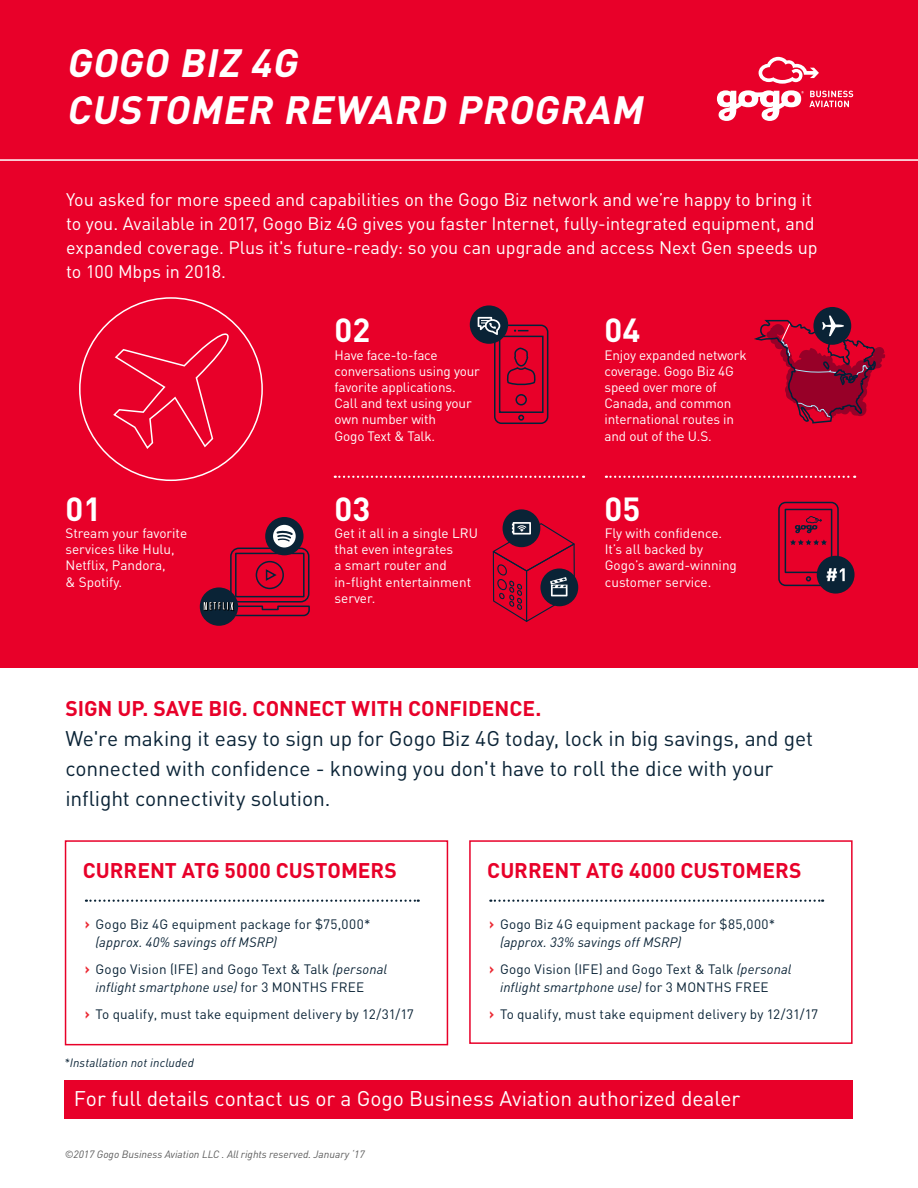
<style>
.page{position:relative;width:918px;height:1188px;background:#fff}
.page>*{position:absolute;margin:0;border:0;box-sizing:border-box;transform-origin:0 0}
.t1{font:italic 700 39px "DIN Pro";color:#fff}
.t2{font:700 33px "DIN Pro";color:#fff}
.Text_Reg{font:21px "DIN Pro";letter-spacing:-.005em;color:#0a2336}
.Text_Reg-2{font:700 21px "DIN Pro";color:#e80029}
.Text_Reg-3{font:21px "DIN Pro";letter-spacing:-.005em;color:#fff}
.Text_Reg-4{font:18px/24px "DIN Pro";letter-spacing:-.005em;color:#fff}
.t3{font:13.5px/16.2px "DIN Pro";letter-spacing:-.01em;color:#fff}
.Page_Text_Normal{font:13.5px/18px "DIN Pro";letter-spacing:.01em;color:#0a2336}
.Page_Text_Normal-2{font:italic 12px "DIN Pro";letter-spacing:.015em;color:#0a2336}
.t4{font:italic 10.5px "DIN Pro";color:#5a5a5a}
.s1{font-weight:700;font-size:15px;color:#eb2933}
.s2{font-style:italic}
</style>
<div class="page">
<div style="left:0;top:0;width:918px;height:668px;background:#e80029"></div>
<div style="left:494px;top:325px;width:54px;height:99px;border:2px solid #00243b;border-radius:7px"></div>
<svg style="left:518px;top:415px;width:6px;height:6px"></svg>
<div style="left:499px;top:336px;width:45px;height:77px;border:2px solid #00243b"></div>
<svg style="left:514px;top:330px;width:14px;height:2px"></svg>
<div style="left:515px;top:394px;width:12px;height:11px;border:2px solid #00243b;border-radius:50%"></div>
<svg style="left:506px;top:347px;width:30px;height:39px"></svg>
<svg style="left:335px;top:476px;width:249px;height:2px"></svg>
<svg style="left:86px;top:900px;width:333px;height:2px"></svg>
<svg style="left:490px;top:900px;width:333px;height:2px"></svg>
<svg style="left:606px;top:476px;width:249px;height:2px"></svg>
<div style="left:503px;top:509px;width:37px;height:38px;background:#0a2336;border-radius:50%"></div>
<div style="left:540px;top:569px;width:38px;height:37px;background:#0a2336;border-radius:50%"></div>
<svg style="left:492px;top:522px;width:84px;height:100px"></svg>
<div style="left:230px;top:548px;width:79px;height:55px;border:2px solid #00243b;border-radius:8px"></div>
<div style="left:235px;top:553px;width:70px;height:44px;border:2px solid #00243b"></div>
<div style="left:256px;top:561px;width:28px;height:28px;border:2px solid #00243b;border-radius:50%"></div>
<svg style="left:265px;top:569px;width:12px;height:12px"></svg>
<div style="left:778px;top:502px;width:61px;height:84px;border:2px solid #00243b;border-radius:7px"></div>
<svg style="left:806px;top:576px;width:5px;height:5px"></svg>
<div style="left:785px;top:509px;width:47px;height:64px;border:2px solid #00243b"></div>
<svg style="left:790px;top:539px;width:37px;height:6px"></svg>
<svg style="left:795px;top:516px;width:27px;height:17px"></svg>
<div style="left:817px;top:556px;width:38px;height:38px;background:#0a2336;border-radius:50%"></div>
<svg style="left:827px;top:568px;width:18px;height:13px"></svg>
<div style="left:65px;top:840px;width:383px;height:205px;border:2px solid #e80029"></div>
<div style="left:469px;top:840px;width:384px;height:204px;border:2px solid #e80029"></div>
<svg style="left:717px;top:57px;width:136px;height:64px"></svg>
<hr style="left:0;top:159px;width:918px;height:2px;background:#fff">
<div style="left:65px;top:1080px;width:788px;height:39px;background:#e80029"></div>
<div style="left:265px;top:517px;width:39px;height:38px;background:#0a2336;border-radius:50%"></div>
<svg style="left:273px;top:525px;width:23px;height:23px"></svg>
<div style="left:200px;top:587px;width:38px;height:39px;background:#0a2336;border-radius:50%"></div>
<svg style="left:203px;top:602px;width:107px;height:15px"></svg>
<div style="left:470px;top:305px;width:38px;height:39px;background:#0a2336;border-radius:50%"></div>
<svg style="left:478px;top:317px;width:22px;height:18px"></svg>
<div style="left:813px;top:307px;width:38px;height:38px;background:#0a2336;border-radius:50%"></div>
<svg style="left:756px;top:316px;width:129px;height:108px"></svg>
<svg style="left:113px;top:333px;width:116px;height:116px"></svg>
<p class="t1" style="left:66px;top:30px;width:242px">GOGO BIZ 4G</p>
<p class="t1" style="left:66px;top:77px;width:588px">CUSTOMER REWARD PROGRAM</p>
<p class="Text_Reg-4" style="left:66px;top:186px;width:753px">You asked for more speed and capabilities on the Gogo Biz network and we’re happy to bring it to you. Available in 2017, Gogo Biz 4G gives you faster Internet, fully-integrated equipment, and expanded coverage. Plus it's future-ready: so you can upgrade and access Next Gen speeds up to 100 Mbps in 2018.</p>
<p class="t2" style="left:65px;top:481px;width:37px">01</p>
<p class="t3" style="left:65px;top:524px;width:123px">Stream your favorite services like Hulu,<br>Netflix, Pandora,<br>&amp; Spotify.</p>
<p class="t2" style="left:334px;top:303px;width:37px">02</p>
<p class="t3" style="left:334px;top:345px;width:147px">Have face-to-face conversations using your favorite applications.<br>Call and text using your own number with<br>Gogo Text &amp; Talk.</p>
<p class="t2" style="left:334px;top:481px;width:37px">03</p>
<p class="t3" style="left:334px;top:524px;width:145px">Get it all in a single LRU that even integrates<br>a smart router and in-flight entertainment server.</p>
<p class="t2" style="left:604px;top:303px;width:37px">04</p>
<p class="t3" style="left:604px;top:345px;width:144px">Enjoy expanded network coverage. Gogo Biz 4G</p>
<p class="t3" style="left:604px;top:378px;width:114px">speed over more of</p>
<p class="t3" style="left:604px;top:394px;width:128px">Canada, and common</p>
<p class="t3" style="left:604px;top:410px;width:131px">international routes in and out of the U.S.</p>
<p class="t2" style="left:604px;top:481px;width:37px">05</p>
<p class="t3" style="left:605px;top:524px;width:134px">Fly with confidence.<br>It’s all backed by<br>Gogo’s award-winning customer service.</p>
<p class="Text_Reg-2" style="left:65px;top:691px;width:477px">SIGN UP. SAVE BIG. CONNECT WITH CONFIDENCE.</p>
<p class="Text_Reg" style="left:65px;top:722px;width:749px">We're making it easy to sign up for Gogo Biz 4G today, lock in big savings, and get</p>
<p class="Text_Reg" style="left:65px;top:752px;width:710px">connected with confidence - knowing you don't have to roll the dice with your</p>
<p class="Text_Reg" style="left:65px;top:782px;width:267px">inflight connectivity solution.</p>
<p class="Text_Reg-2" style="left:83px;top:853px;width:316px">CURRENT ATG 5000 CUSTOMERS</p>
<p class="Text_Reg-2" style="left:487px;top:853px;width:316px">CURRENT ATG 4000 CUSTOMERS</p>
<p class="Page_Text_Normal" style="left:96px;top:914px;width:276px;text-indent:-11px"><span class="s1">›</span> Gogo Biz 4G equipment package for $75,000* <span class="s2">(approx. 40% savings off MSRP)</span></p>
<p class="Page_Text_Normal" style="left:96px;top:959px;width:293px;text-indent:-11px"><span class="s1">›</span> Gogo Vision (IFE) and Gogo Text &amp; Talk <span class="s2">(personal inflight smartphone use)</span> for 3 MONTHS FREE</p>
<p class="Page_Text_Normal" style="left:85px;top:1004px;width:331px"><span class="s1">›</span> To qualify, must take equipment delivery by 12/31/17</p>
<p class="Page_Text_Normal-2" style="left:64px;top:1053px;width:131px">*Installation not included</p>
<p class="Page_Text_Normal" style="left:500px;top:914px;width:277px;text-indent:-11px"><span class="s1">›</span> Gogo Biz 4G equipment package for $85,000* <span class="s2">(approx. 33% savings off MSRP)</span></p>
<p class="Page_Text_Normal" style="left:500px;top:959px;width:293px;text-indent:-11px"><span class="s1">›</span> Gogo Vision (IFE) and Gogo Text &amp; Talk <span class="s2">(personal inflight smartphone use)</span> for 3 MONTHS FREE</p>
<p class="Page_Text_Normal" style="left:489px;top:1004px;width:331px"><span class="s1">›</span> To qualify, must take equipment delivery by 12/31/17</p>
<p class="Text_Reg-3" style="left:74px;top:1082px;width:668px">For full details contact us or a Gogo Business Aviation authorized dealer</p>
<p class="t4" style="left:65px;top:1146px;width:301px">©2017 Gogo Business Aviation LLC . All rights reserved. January ‘17</p>
</div>
